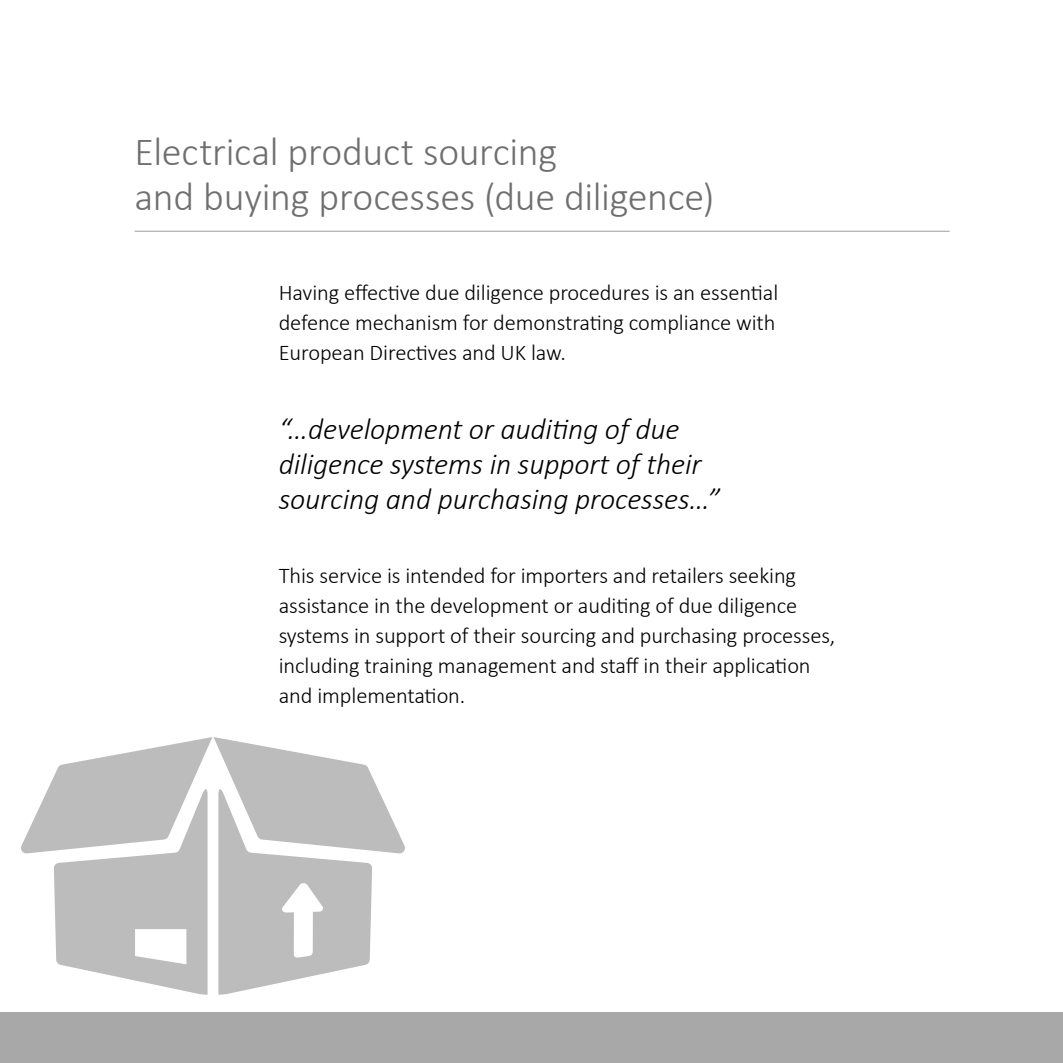
<style>
.page{position:relative;width:1063px;height:1063px;background:#fff}
.page>*{position:absolute;margin:0;border:0;box-sizing:border-box;transform-origin:0 0}
.t1{font:300 40px/45px "Calibri";letter-spacing:-.01em;color:#706f6f}
.t2{font:italic 300 30px/35px "Calibri";letter-spacing:-.005em;color:#000}
.t3{font:300 22.5px/30px "Calibri";letter-spacing:-.005em;color:#000;text-align:justify}
</style>
<div class="page">
<div style="left:0;top:1012px;width:1063px;height:51px;background:#a8a8a8"></div>
<svg style="left:21px;top:737px;width:384px;height:258px;fill:#bcbcbc"></svg>
<hr style="left:135px;top:231px;width:815px;height:1px;background:#9d9d9c">
<h1 class="t1" style="left:135px;top:128px;width:581px">Electrical product sourcing<br>and buying processes (due diligence)</h1>
<p class="t3" style="left:279px;top:277px;width:501px">Having effective due diligence procedures is an essential defence mechanism for demonstrating compliance with European Directives and UK law.</p>
<h2 class="t2" style="left:279px;top:411px;width:443px">“…development or auditing of due diligence systems in support of their sourcing and purchasing processes…”</h2>
<p class="t3" style="left:279px;top:560px;width:558px;text-align:left">This service is intended for importers and retailers seeking assistance in the development or auditing of due diligence systems in support of their sourcing and purchasing processes, including training management and staff in their application and implementation.</p>
</div>
